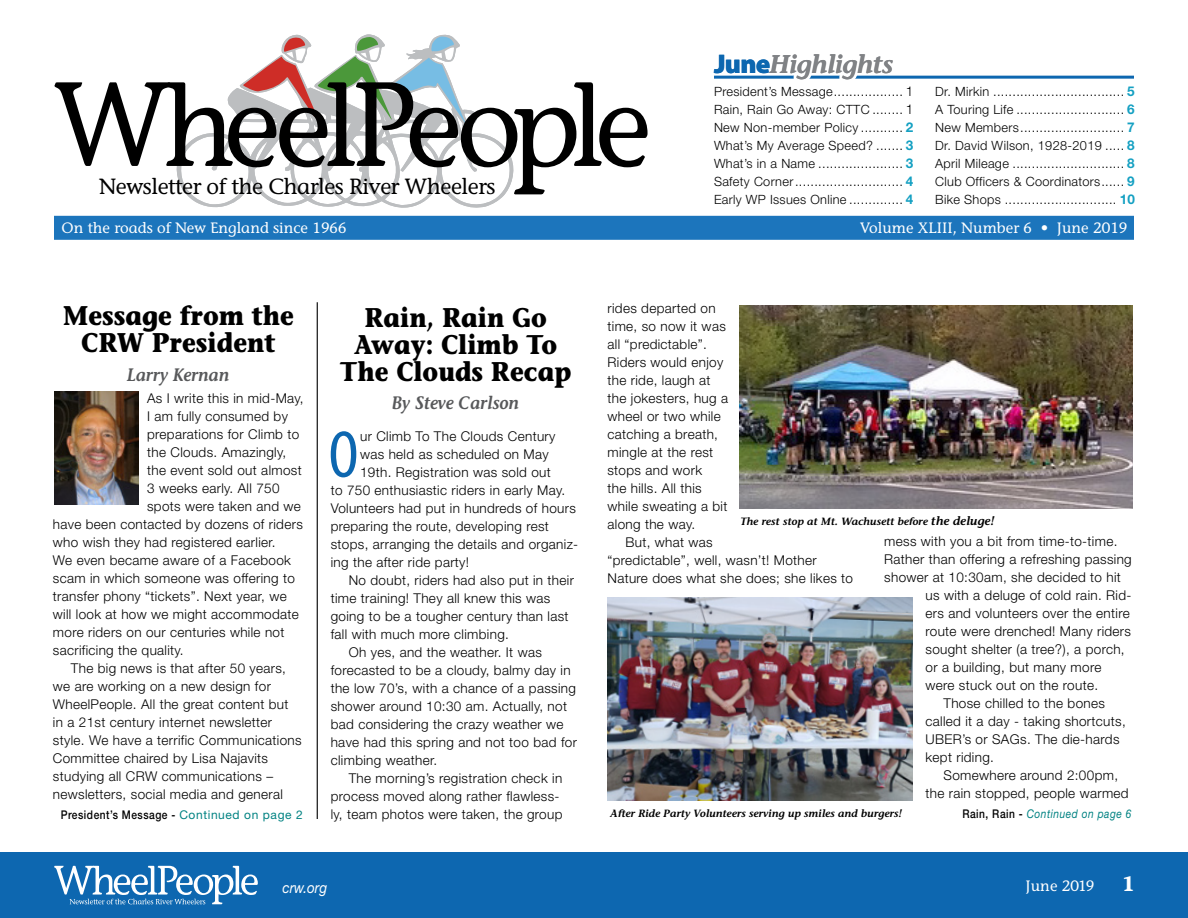
<style>
.page{position:relative;width:1188px;height:918px;background:#fff}
.page>*{position:absolute;margin:0;border:0;box-sizing:border-box;transform-origin:0 0}
.t1{font:condensed 66.9px "Myriad Pro";color:#0d67b0}
.t2{font:700 27px/27px "Stone Informal";color:#000;text-align:center;scale:.9 1}
.t3{font:italic 600 25.5px "Stone Informal";letter-spacing:-.025em;color:#808285}
.t4{font:21.9px "Stone Informal";letter-spacing:-.02em;color:#000}
.t5{font:700 21px "Stone Informal";color:#fff;scale:.9 1}
.t6{font:italic 600 18px "Stone Informal";color:#58595b;scale:.9 1}
.t7{font:15px "Stone Informal";color:#fff}
.t8{font:italic 15px "Helvetica Neue";color:#fff;scale:.9 1}
.t9{font:300 13.5px/18px "Helvetica Neue";letter-spacing:.025em;color:#000}
.t10{font:300 12.75px/18px "Helvetica Neue";letter-spacing:.025em;color:#000;text-align:justify}
.t11{font:500 12px "Helvetica Neue";letter-spacing:.05em;color:#000;scale:.85 1}
.t12{font:italic 12px "Helvetica Neue";letter-spacing:.05em;color:#008282;scale:.85 1}
.t13{font:italic 600 10.5px "Stone Informal";color:#000}
.s1{font-family:"Myriad Pro";font-weight:900;font-style:normal;font-size:27px;color:#0d67b0}
.s2{font-size:13.5px}
.s3{font-weight:700;font-size:13.5px;color:#14a0c2}
.s4{font-size:12px}
.s5{font-weight:400;color:#008282}
.s6{font-weight:500;font-style:normal;color:#000}
</style>
<div class="page">
<div style="left:0;top:852px;width:1188px;height:66px;background:#0d67b0"></div>
<svg style="left:54px;top:866px;width:204px;height:38px"></svg>
<div style="left:54px;top:216px;width:1080px;height:24px;background:#1c75bc"></div>
<svg style="left:186px;top:194px;width:330px;height:14px"></svg>
<svg style="left:54px;top:34px;width:594px;height:160px"></svg>
<hr style="left:317px;top:302px;width:1px;height:517px;background:#000">
<img style="left:54px;top:392px;width:84px;height:112px">
<hr style="left:714px;top:76px;width:420px;height:3px;background:#0d67b0">
<svg style="left:791px;top:75px;width:27px;height:4px"></svg>
<svg style="left:837px;top:75px;width:27px;height:4px"></svg>
<img style="left:608px;top:598px;width:304px;height:203px">
<img style="left:739px;top:305px;width:393px;height:204px">
<h3 class="t4" style="left:99px;top:174px;width:398px">Newsletter of the Charles River Wheelers</h3>
<p class="t7" style="left:62px;top:219px;width:287px">On the roads of New England since 1966</p>
<h3 class="t3" style="left:714px;top:48px;width:181px"><span class="s1">June</span>Highlights</h3>
<p class="t10" style="left:714px;top:82px;width:201px">President’s Message.................. <span class="s2">1<br></span>Rain, Rain Go Away: CTTC ........ <span class="s2">1<br></span>New Non-member Policy ........... <span class="s3">2<br></span>What’s My Average Speed? ....... <span class="s3">3<br></span>What’s in a Name ...................... <span class="s3">3<br></span>Safety Corner............................ <span class="s3">4<br></span>Early WP Issues Online .............. <span class="s3">4</span></p>
<p class="t10" style="left:935px;top:82px;width:201px">Dr. Mirkin .................................. <span class="s3">5<br></span>A Touring Life ............................ <span class="s3">6<br></span>New Members........................... <span class="s3">7<br></span>Dr. David Wilson, 1928-2019 ..... <span class="s3">8<br></span>April Mileage ............................. <span class="s3">8<br></span>Club Officers &amp; Coordinators...... <span class="s3">9<br></span>Bike Shops ............................. <span class="s3">10</span></p>
<p class="t7" style="left:860px;top:219px;width:269px">Volume XLIII, Number 6 • June 2019</p>
<p class="t9" style="left:608px;top:299px;width:122px">rides departed on time, so now it was all “predictable”.<br>Riders would enjoy the ride, laugh at the jokesters, hug a wheel or two while catching a breath, mingle at the rest stops and work<br>the hills. All this while sweating a bit along the way.</p>
<p class="t9" style="left:608px;top:533px;width:247px;text-indent:18px">But, what was<br>“predictable”, well, wasn’t! Mother<br>Nature does what she does; she likes to</p>
<p class="t9" style="left:884px;top:532px;width:235px">mess with you a bit from time-to-time.</p>
<h2 class="t2" style="left:63px;top:302px;width:259px">Message from the<br>CRW President</h2>
<h3 class="t6" style="left:127px;top:364px;width:115px">Larry Kernan</h3>
<p class="t9" style="left:147px;top:389px;width:158px">As I write this in mid-May,</p>
<p class="t9" style="left:147px;top:407px;width:142px">I am fully consumed by</p>
<p class="t9" style="left:147px;top:425px;width:154px">preparations for Climb to</p>
<p class="t9" style="left:147px;top:443px;width:141px">the Clouds. Amazingly,</p>
<p class="t9" style="left:147px;top:461px;width:156px">the event sold out almost</p>
<p class="t9" style="left:147px;top:479px;width:134px">3 weeks early. All 750</p>
<p class="t9" style="left:147px;top:497px;width:155px">spots were taken and we</p>
<p class="t9" style="left:53px;top:515px;width:251px">have been contacted by dozens of riders</p>
<p class="t9" style="left:53px;top:533px;width:224px">who wish they had registered earlier.</p>
<p class="t9" style="left:53px;top:551px;width:240px">We even became aware of a Facebook</p>
<p class="t9" style="left:53px;top:569px;width:243px">scam in which someone was offering to</p>
<p class="t9" style="left:53px;top:587px;width:235px">transfer phony “tickets”. Next year, we</p>
<p class="t9" style="left:53px;top:605px;width:247px">will look at how we might accommodate</p>
<p class="t9" style="left:53px;top:623px;width:233px">more riders on our centuries while not</p>
<p class="t9" style="left:53px;top:641px;width:132px">sacrificing the quality.</p>
<p class="t9" style="left:71px;top:659px;width:217px">The big news is that after 50 years,</p>
<p class="t9" style="left:53px;top:677px;width:219px">we are working on a new design for</p>
<p class="t9" style="left:53px;top:695px;width:237px">WheelPeople. All the great content but</p>
<p class="t9" style="left:53px;top:713px;width:221px">in a 21st century internet newsletter</p>
<p class="t9" style="left:53px;top:731px;width:250px">style. We have a terrific Communications</p>
<p class="t9" style="left:53px;top:749px;width:217px">Committee chaired by Lisa Najavits</p>
<p class="t9" style="left:53px;top:767px;width:222px">studying all CRW communications –</p>
<p class="t9" style="left:53px;top:785px;width:231px">newsletters, social media and general</p>
<h2 class="t2" style="left:340px;top:304px;width:259px">Rain, Rain Go<br>Away: Climb To<br>The Clouds Recap</h2>
<h3 class="t6" style="left:392px;top:392px;width:143px">By Steve Carlson</h3>
<h1 class="t1" style="left:329px;top:414px;width:31px">O</h1>
<p class="t9" style="left:360px;top:427px;width:197px">ur Climb To The Clouds Century</p>
<p class="t9" style="left:360px;top:445px;width:190px">was held as scheduled on May</p>
<p class="t9" style="left:360px;top:463px;width:192px">19th. Registration was sold out</p>
<p class="t9" style="left:331px;top:481px;width:236px">to 750 enthusiastic riders in early May.</p>
<p class="t9" style="left:331px;top:499px;width:247px">Volunteers had put in hundreds of hours</p>
<p class="t9" style="left:331px;top:517px;width:220px">preparing the route, developing rest</p>
<p class="t9" style="left:331px;top:535px;width:249px">stops, arranging the details and organiz-</p>
<p class="t9" style="left:331px;top:553px;width:140px">ing the after ride party!</p>
<p class="t9" style="left:349px;top:571px;width:227px">No doubt, riders had also put in their</p>
<p class="t9" style="left:331px;top:589px;width:221px">time training! They all knew this was</p>
<p class="t9" style="left:331px;top:607px;width:239px">going to be a tougher century than last</p>
<p class="t9" style="left:331px;top:625px;width:180px">fall with much more climbing.</p>
<p class="t9" style="left:349px;top:643px;width:195px">Oh yes, and the weather. It was</p>
<p class="t9" style="left:331px;top:661px;width:241px">forecasted to be a cloudy, balmy day in</p>
<p class="t9" style="left:331px;top:679px;width:247px">the low 70’s, with a chance of a passing</p>
<p class="t9" style="left:331px;top:697px;width:238px">shower around 10:30 am. Actually, not</p>
<p class="t9" style="left:331px;top:715px;width:234px">bad considering the crazy weather we</p>
<p class="t9" style="left:331px;top:733px;width:248px">have had this spring and not too bad for</p>
<p class="t9" style="left:331px;top:751px;width:108px">climbing weather.</p>
<p class="t9" style="left:349px;top:769px;width:215px">The morning’s registration check in</p>
<p class="t9" style="left:331px;top:787px;width:230px">process moved along rather flawless-</p>
<p class="t9" style="left:331px;top:805px;width:233px">ly, team photos were taken, the group</p>
<p class="t13" style="left:740px;top:515px;width:256px">The rest stop at Mt. Wachusett before <span class="s4">the deluge!</span></p>
<p class="t9" style="left:884px;top:550px;width:249px">Rather than offering a refreshing passing</p>
<p class="t9" style="left:884px;top:568px;width:238px">shower at 10:30am, she decided to hit</p>
<p class="t9" style="left:926px;top:586px;width:208px">us with a deluge of cold rain. Rid-</p>
<p class="t9" style="left:926px;top:604px;width:206px">ers and volunteers over the entire</p>
<p class="t9" style="left:926px;top:622px;width:207px">route were drenched! Many riders</p>
<p class="t9" style="left:926px;top:640px;width:201px">sought shelter (a tree?), a porch,</p>
<p class="t9" style="left:926px;top:658px;width:177px">or a building, but many more</p>
<p class="t9" style="left:926px;top:676px;width:174px">were stuck out on the route.</p>
<p class="t9" style="left:944px;top:694px;width:163px">Those chilled to the bones</p>
<p class="t9" style="left:926px;top:712px;width:202px">called it a day - taking shortcuts,</p>
<p class="t9" style="left:926px;top:730px;width:196px">UBER’s or SAGs. The die-hards</p>
<p class="t9" style="left:926px;top:748px;width:70px">kept riding.</p>
<p class="t9" style="left:944px;top:766px;width:176px">Somewhere around 2:00pm,</p>
<p class="t9" style="left:926px;top:784px;width:205px">the rain stopped, people warmed</p>
<p class="t13" style="left:611px;top:807px;width:293px">After Ride Party Volunteers serving up smiles and burgers!</p>
<p class="t11" style="left:61px;top:808px;width:286px">President’s Message - <span class="s5">Continued on page 2</span></p>
<p class="t12" style="left:962px;top:807px;width:200px"><span class="s6">Rain, Rain -</span> Continued on page 6</p>
<p class="t8" style="left:282px;top:878px;width:51px">crw.org</p>
<p class="t7" style="left:1026px;top:877px;width:70px">June 2019</p>
<h3 class="t5" style="left:1123px;top:870px;width:15px">1</h3>
</div>
